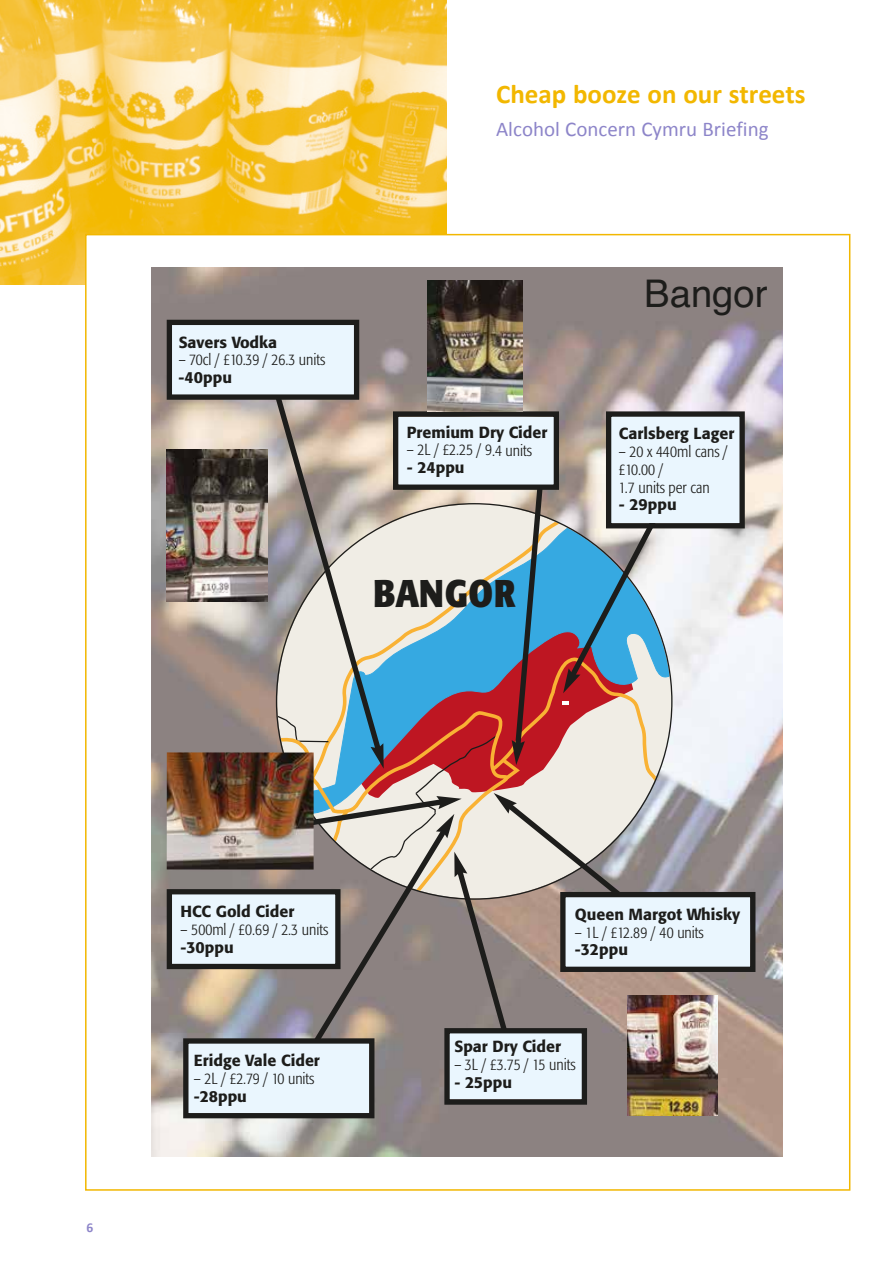
<style>
.page{position:relative;width:893px;height:1263px;background:#fff}
.page>*{position:absolute;margin:0;border:0;box-sizing:border-box;transform-origin:0 0}
.t1{font:38.25px "Helvetica";color:#1d1d1b}
.t2{font:700 condensed 38.25px "Formata";color:#1d1d1b}
.t3{font:700 27px "Calibri";color:#f2b700}
.t4{font:21px "Calibri";color:#8d85c9}
.t5{font:300 condensed 15.9px/17.7px "Formata";color:#1d1d1b}
.t6{font:500 15.9px "Formata";color:#1d1d1b}
.t7{font:700 13.5px "Calibri";color:#8d85c9}
.s1{font-weight:500;font-stretch:normal}
</style>
<div class="page">
<img style="left:0;top:0;width:446px;height:285px">
<div style="left:86px;top:235px;width:764px;height:955px;background:#fff"></div>
<img style="left:152px;top:268px;width:631px;height:889px">
<svg style="left:265px;top:369px;width:120px;height:383px;background:#bdab9e"></svg>
<div style="left:611px;top:417px;width:128px;height:106px;background:#eaf6fe"></div>
<div style="left:606px;top:411px;width:139px;height:117px;border:5px solid #1d1d1b"></div>
<img style="left:628px;top:995px;width:90px;height:120px">
<img style="left:167px;top:449px;width:101px;height:152px">
<img style="left:167px;top:752px;width:99px;height:117px">
<div style="left:450px;top:1033px;width:132px;height:66px;background:#eaf6fe"></div>
<div style="left:444px;top:1028px;width:143px;height:77px;border:5px solid #1d1d1b"></div>
<div style="left:172px;top:894px;width:163px;height:70px;background:#eaf6fe"></div>
<div style="left:167px;top:889px;width:174px;height:80px;border:5px solid #1d1d1b"></div>
<div style="left:566px;top:897px;width:184px;height:70px;background:#eaf6fe"></div>
<div style="left:560px;top:892px;width:195px;height:80px;border:5px solid #1d1d1b"></div>
<div style="left:188px;top:1044px;width:181px;height:69px;background:#eaf6fe"></div>
<div style="left:183px;top:1038px;width:191px;height:80px;border:5px solid #1d1d1b"></div>
<div style="left:172px;top:325px;width:182px;height:69px;background:#eaf6fe"></div>
<div style="left:167px;top:320px;width:192px;height:80px;border:5px solid #1d1d1b"></div>
<div style="left:398px;top:417px;width:156px;height:67px;background:#eaf6fe"></div>
<div style="left:393px;top:411px;width:166px;height:79px;border:5px solid #1d1d1b"></div>
<img style="left:427px;top:281px;width:96px;height:130px">
<svg style="left:266px;top:464px;width:405px;height:586px;background:#aba7a9"></svg>
<h2 class="t3" style="left:496px;top:76px;width:311px">Cheap booze on our streets</h2>
<h3 class="t4" style="left:496px;top:116px;width:274px">Alcohol Concern Cymru Briefing</h3>
<p class="t6" style="left:179px;top:332px;width:100px">Savers Vodka</p>
<p class="t5" style="left:179px;top:351px;width:148px">– 70cl / £10.39 / 26.3 units <span class="s1">-40ppu</span></p>
<p class="t6" style="left:407px;top:422px;width:142px">Premium Dry Cider</p>
<p class="t5" style="left:407px;top:441px;width:127px">– 2L / £2.25 / 9.4 units</p>
<p class="t6" style="left:407px;top:458px;width:59px">- 24ppu</p>
<p class="t2" style="left:373px;top:570px;width:144px">BANGOR</p>
<p class="t1" style="left:644px;top:264px;width:125px">Bangor</p>
<p class="t6" style="left:619px;top:424px;width:117px">Carlsberg Lager</p>
<p class="t5" style="left:619px;top:443px;width:111px">– 20 x 440ml cans / £10.00 /<br>1.7 units per can</p>
<p class="t6" style="left:619px;top:495px;width:59px">- 29ppu</p>
<p class="t7" style="left:87px;top:1219px;width:8px">6</p>
<p class="t6" style="left:181px;top:902px;width:115px">HCC Gold Cider</p>
<p class="t5" style="left:181px;top:920px;width:149px">– 500ml / £0.69 / 2.3 units <span class="s1">-30ppu</span></p>
<p class="t6" style="left:194px;top:1051px;width:128px">Eridge Vale Cider</p>
<p class="t5" style="left:194px;top:1070px;width:122px">– 2L / £2.79 / 10 units <span class="s1">-28ppu</span></p>
<p class="t6" style="left:575px;top:904px;width:167px">Queen Margot Whisky</p>
<p class="t5" style="left:575px;top:923px;width:130px">– 1L / £12.89 / 40 units <span class="s1">-32ppu</span></p>
<p class="t6" style="left:454px;top:1037px;width:108px">Spar Dry Cider</p>
<p class="t5" style="left:454px;top:1056px;width:123px">– 3L / £3.75 / 15 units</p>
<p class="t6" style="left:454px;top:1072px;width:59px">- 25ppu</p>
</div>
